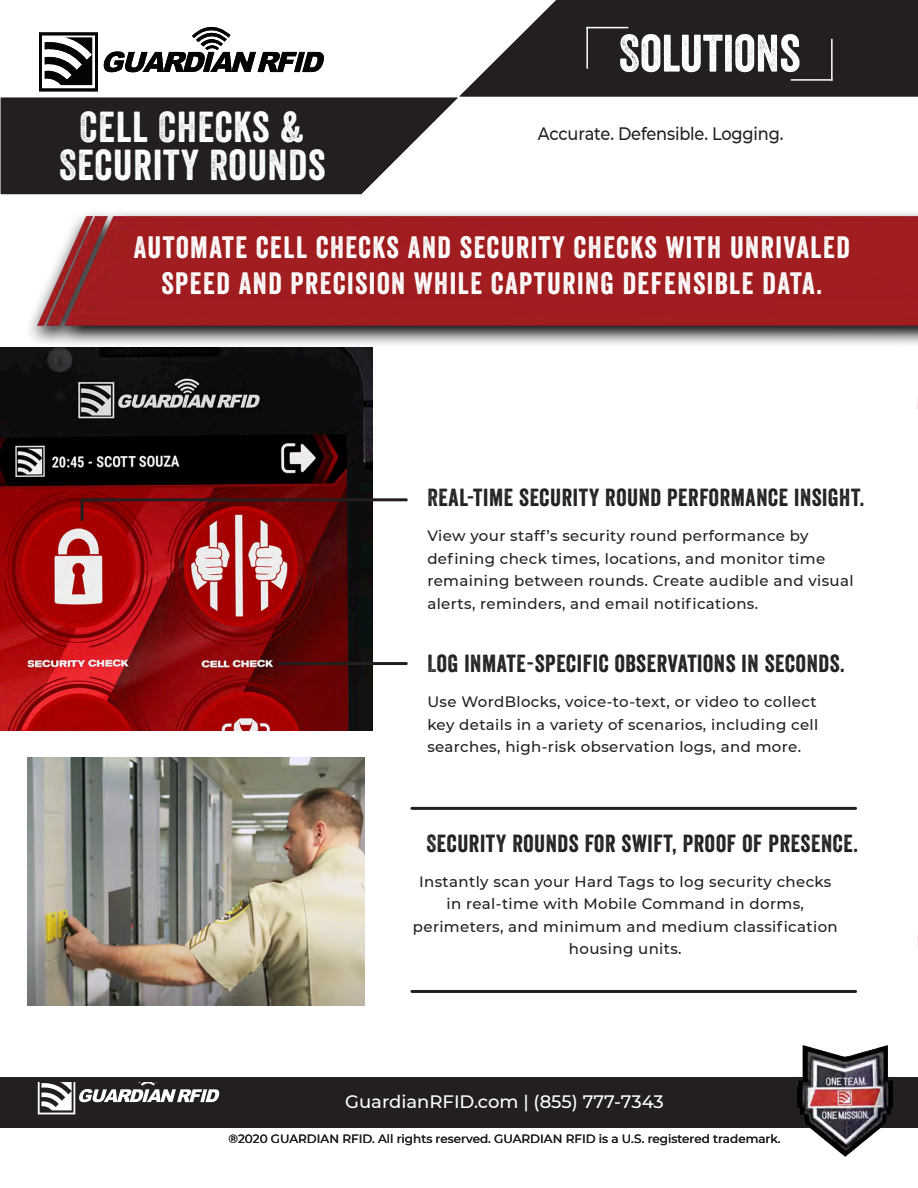
<style>
.page{position:relative;width:918px;height:1188px;background:#fff}
.page>*{position:absolute;margin:0;border:0;box-sizing:border-box;transform-origin:0 0}
.t1{font:51px "Veneer";color:#fff}
.t2{font:42px "Veneer";letter-spacing:.025em;color:#fff}
.t3{font:30px/36px "Veneer";letter-spacing:.05em;color:#fff;text-align:center}
.t4{font:24px "Veneer";letter-spacing:.025em;color:#231f20}
.t5{font:500 18px "Montserrat";color:#fff}
.t6{font:500 18px "Montserrat";letter-spacing:-.01em;color:#231f20;scale:.9 1}
.t7{font:500 15px/22.5px "Montserrat";letter-spacing:.025em;color:#231f20;text-align:center}
.t8{font:500 12px "Montserrat";color:#231f20}
</style>
<div class="page">
<img style="left:802px;top:1045px;width:86px;height:112px">
<img style="left:0;top:212px;width:918px;height:138px">
<div style="left:0;top:1077px;width:918px;height:51px;background:#231f20"></div>
<svg style="left:38px;top:1082px;width:181px;height:32px"></svg>
<svg style="left:460px;top:0;width:458px;height:96px;background:#3a3637"></svg>
<svg style="left:104px;top:27px;width:220px;height:45px"></svg>
<svg style="left:39px;top:32px;width:59px;height:59px"></svg>
<svg style="left:1px;top:98px;width:457px;height:96px;background:#3a3637"></svg>
<hr style="left:586px;top:27px;width:42px;height:1px;background:#fff">
<hr style="left:586px;top:27px;width:2px;height:42px;background:#fff">
<hr style="left:791px;top:79px;width:42px;height:2px;background:#fff">
<hr style="left:831px;top:39px;width:2px;height:42px;background:#fff">
<img style="left:27px;top:757px;width:337px;height:249px">
<img style="left:1px;top:347px;width:372px;height:383px">
<hr style="left:279px;top:662px;width:127px;height:3px;background:#231f20">
<hr style="left:412px;top:807px;width:444px;height:3px;background:#231f20">
<hr style="left:412px;top:990px;width:444px;height:3px;background:#231f20">
<hr style="left:84px;top:498px;width:322px;height:3px;background:#231f20">
<hr style="left:81px;top:500px;width:3px;height:20px;background:#231f20">
<svg style="left:917px;top:399px;width:1px;height:547px"></svg>
<p class="t2" style="left:80px;top:102px;width:226px">CELL CHECKS &amp;</p>
<p class="t2" style="left:59px;top:139px;width:268px">SECURITY ROUNDS</p>
<p class="t1" style="left:619px;top:22px;width:183px">SOLUTIONS</p>
<p class="t6" style="left:538px;top:121px;width:274px">Accurate. Defensible. Logging.</p>
<p class="t3" style="left:134px;top:229px;width:717px">AUTOMATE CELL CHECKS AND SECURITY CHECKS WITH UNRIVALED<br>SPEED AND PRECISION WHILE CAPTURING DEFENSIBLE DATA.</p>
<p class="t4" style="left:427px;top:483px;width:438px">REAL-TIME SECURITY ROUND PERFORMANCE INSIGHT.</p>
<p class="t7" style="left:427px;top:524px;width:428px;text-align:left">View your staff’s security round performance by defining check times, locations, and monitor time remaining between rounds. Create audible and visual alerts, reminders, and email notifications.</p>
<p class="t4" style="left:427px;top:649px;width:419px">LOG INMATE-SPECIFIC OBSERVATIONS IN SECONDS.</p>
<p class="t7" style="left:427px;top:690px;width:392px;text-align:justify">Use WordBlocks, voice-to-text, or video to collect key details in a variety of scenarios, including cell searches, high-risk observation logs, and more.</p>
<p class="t4" style="left:426px;top:829px;width:433px">SECURITY ROUNDS FOR SWIFT, PROOF OF PRESENCE.</p>
<p class="t7" style="left:413px;top:870px;width:426px">Instantly scan your Hard Tags to log security checks in real-time with Mobile Command in dorms, perimeters, and minimum and medium classification housing units.</p>
<p class="t5" style="left:345px;top:1089px;width:320px">GuardianRFID.com | (855) 777-7343</p>
<p class="t8" style="left:229px;top:1130px;width:554px">®2020 GUARDIAN RFID. All rights reserved. GUARDIAN RFID is a U.S. registered trademark.</p>
</div>
